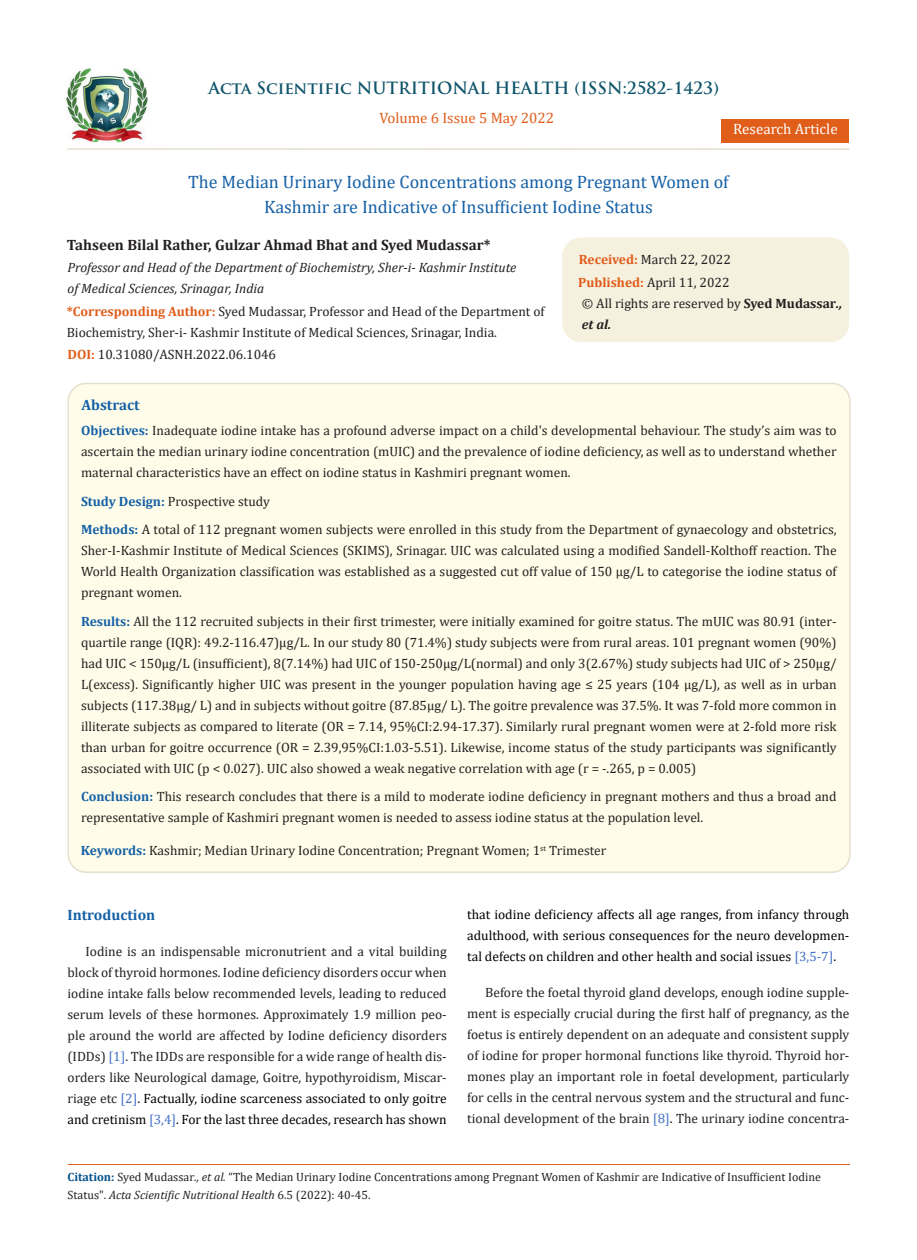
<style>
.page{position:relative;width:917px;height:1260px;background:#fff}
.page>*{position:absolute;margin:0;border:0;box-sizing:border-box;transform-origin:0 0}
.t1{font:18px "Cambria";color:#1560a6}
.t2{font:700 16.5px "Trajan Pro";color:#0e546a}
.t3{font:700 15px "Cambria";color:#231f20}
.t4{font:15px "Cambria";color:#e05d1a}
.t5{font:700 15px "Cambria";color:#1560a6}
.t6{font:15px "Cambria";color:#fff}
.t7{font:13.5px/21px "Cambria";color:#231f20;text-align:justify}
.t8{font:13.5px/21px "Cambria";color:#000;text-align:justify}
.t9{font:italic 13.5px/21px "Cambria";color:#231f20}
.t10{font:12px/18px "Cambria";color:#231f20}
.s1{font-weight:700;color:#e05d1a}
.s2{font-weight:700}
.s3{font-weight:700;font-style:italic}
.s4{font-weight:700;color:#1560a6}
.s5{color:#4472c4}
.s6{color:#000}
.s7{font-weight:700;color:#035089}
.s8{font-style:italic}
</style>
<div class="page">
<img style="left:67px;top:68px;width:80px;height:74px">
<div style="left:721px;top:119px;width:128px;height:23px;background:#e05d1a"></div>
<div style="left:563px;top:238px;width:285px;height:103px;background:#f6f0df;border-radius:18px"></div>
<div style="left:562px;top:238px;width:287px;height:104px;border:2px solid #f6f0df;border-radius:18px"></div>
<div style="left:68px;top:383px;width:781px;height:489px;background:#fffde9;border-radius:18px"></div>
<hr style="left:68px;top:1165px;width:781px;height:1px;background:#e05d1a">
<hr style="left:67px;top:148px;width:782px;height:2px;background:#e5dfce">
<p class="t2" style="left:208px;top:77px;width:512px">Acta Scientific NUTRITIONAL HEALTH (ISSN:2582-1423)</p>
<p class="t4" style="left:379px;top:109px;width:176px">Volume 6 Issue 5 May 2022</p>
<p class="t6" style="left:733px;top:120px;width:106px">Research Article</p>
<p class="t1" style="left:188px;top:171px;width:542px">The Median Urinary Iodine Concentrations among Pregnant Women of</p>
<p class="t1" style="left:264px;top:196px;width:390px">Kashmir are Indicative of Insufficient Iodine Status</p>
<p class="t3" style="left:67px;top:234px;width:425px">Tahseen Bilal Rather, Gulzar Ahmad Bhat and Syed Mudassar*</p>
<p class="t9" style="left:67px;top:257px;width:450px">Professor and Head of the Department of Biochemistry, Sher-i- Kashmir Institute of Medical Sciences, Srinagar, India</p>
<p class="t7" style="left:67px;top:301px;width:479px"><span class="s1">*Corresponding Author:</span> Syed Mudassar, Professor and Head of the Department of<br>Biochemistry, Sher-i- Kashmir Institute of Medical Sciences, Srinagar, India.</p>
<p class="t7" style="left:579px;top:249px;width:153px"><span class="s1">Received:</span> March 22, 2022</p>
<p class="t7" style="left:578px;top:272px;width:153px"><span class="s1">Published:</span> April 11, 2022</p>
<p class="t7" style="left:582px;top:292px;width:262px">© All rights are reserved by <span class="s2">Syed Mudassar</span><span class="s3">., et al.</span></p>
<p class="t7" style="left:67px;top:344px;width:210px"><span class="s1">DOI:</span> 10.31080/ASNH.2022.06.1046</p>
<p class="t5" style="left:81px;top:394px;width:60px">Abstract</p>
<p class="t7" style="left:81px;top:420px;width:757px"><span class="s4">Objectives:</span> Inadequate iodine intake has a profound adverse impact on a child's developmental behaviour. The study’s aim was to ascertain the median urinary iodine concentration (mUIC) and the prevalence of iodine deficiency, as well as to understand whether maternal characteristics have an effect on iodine status in Kashmiri pregnant women.</p>
<p class="t7" style="left:81px;top:491px;width:190px"><span class="s4">Study Design:</span> Prospective study</p>
<p class="t7" style="left:81px;top:519px;width:757px"><span class="s4">Methods:</span> A total of 112 pregnant women subjects were enrolled in this study from the Department of gynaecology and obstetrics, Sher-I-Kashmir Institute of Medical Sciences (SKIMS), Srinagar. UIC was calculated using a modified Sandell-Kolthoff reaction. The World Health Organization classification was established as a suggested cut off value of 150 µg/L to categorise the iodine status of pregnant women.</p>
<p class="t7" style="left:81px;top:611px;width:757px"><span class="s4">Results:</span> All the 112 recruited subjects in their first trimester, were initially examined for goitre status. The mUIC was 80.91 (inter&shy;quartile range (IQR): 49.2-116.47)μg/L. In our study 80 (71.4%) study subjects were from rural areas. 101 pregnant women (90%) had UIC &lt; 150µg/L (insufficient), 8(7.14%) had UIC of 150-250µg/L(normal) and only 3(2.67%) study subjects had UIC of &gt; 250µg/ L(excess). Significantly higher UIC was present in the younger population having age ≤ 25 years (104 µg/L), as well as in urban subjects (117.38µg/ L) and in subjects without goitre (87.85µg/ L). The goitre prevalence was 37.5%. It was 7-fold more common in illiterate subjects as compared to literate (OR = 7.14, 95%CI:2.94-17.37). Similarly rural pregnant women were at 2-fold more risk than urban for goitre occurrence (OR = 2.39,95%CI:1.03-5.51). Likewise, income status of the study participants was significantly associated with UIC (p &lt; 0.027). UIC also showed a weak negative correlation with age (r = -.265, p = 0.005)</p>
<p class="t7" style="left:81px;top:786px;width:757px"><span class="s4">Conclusion:</span> This research concludes that there is a mild to moderate iodine deficiency in pregnant mothers and thus a broad and representative sample of Kashmiri pregnant women is needed to assess iodine status at the population level.</p>
<p class="t7" style="left:81px;top:840px;width:527px"><span class="s4">Keywords:</span> Kashmir; Median Urinary Iodine Concentration; Pregnant Women; 1<sup>st</sup> Trimester</p>
<p class="t5" style="left:67px;top:905px;width:89px">Introduction</p>
<p class="t7" style="left:67px;top:941px;width:381px;text-indent:18px">Iodine is an indispensable micronutrient and a vital building block of thyroid hormones. Iodine deficiency disorders occur when iodine intake falls below recommended levels, leading to reduced serum levels of these hormones. Approximately 1.9 million peo&shy;ple around the world are affected by Iodine deficiency disorders (IDDs) <span class="s5">[1]</span>. The IDDs are responsible for a wide range of health dis&shy;orders like Neurological damage, Goitre, hypothyroidism, Miscar&shy;riage etc <span class="s5">[2]</span><span class="s6">. Factually, iodine scarceness associated to only goitre and cretinism</span> <span class="s5">[3,4]</span><span class="s6">. For the last three decades, research has shown</span></p>
<p class="t8" style="left:467px;top:904px;width:384px">that iodine deficiency affects all age ranges, from infancy through adulthood, with serious consequences for the neuro developmen&shy;tal defects on children and other health and social issues <span class="s5">[3,5-7]</span>.</p>
<p class="t7" style="left:467px;top:982px;width:384px;text-indent:18px">Before the foetal thyroid gland develops, enough iodine supple&shy;ment is especially crucial during the first half of pregnancy, as the foetus is entirely dependent on an adequate and consistent supply of iodine for proper hormonal functions like thyroid. Thyroid hor&shy;mones play an important role in foetal development, particularly for cells in the central nervous system and the structural and func&shy;tional development of the brain <span class="s5">[8]</span><span class="s6">.</span> The urinary iodine concentra-</p>
<p class="t10" style="left:68px;top:1168px;width:755px"><span class="s7">Citation:</span> Syed Mudassar<span class="s8">., et al.</span> “The Median Urinary Iodine Concentrations among Pregnant Women of Kashmir are Indicative of Insufficient Iodine<br>Status". <span class="s8">Acta Scientific Nutritional Health</span> 6.5 (2022): 40-45.</p>
</div>
